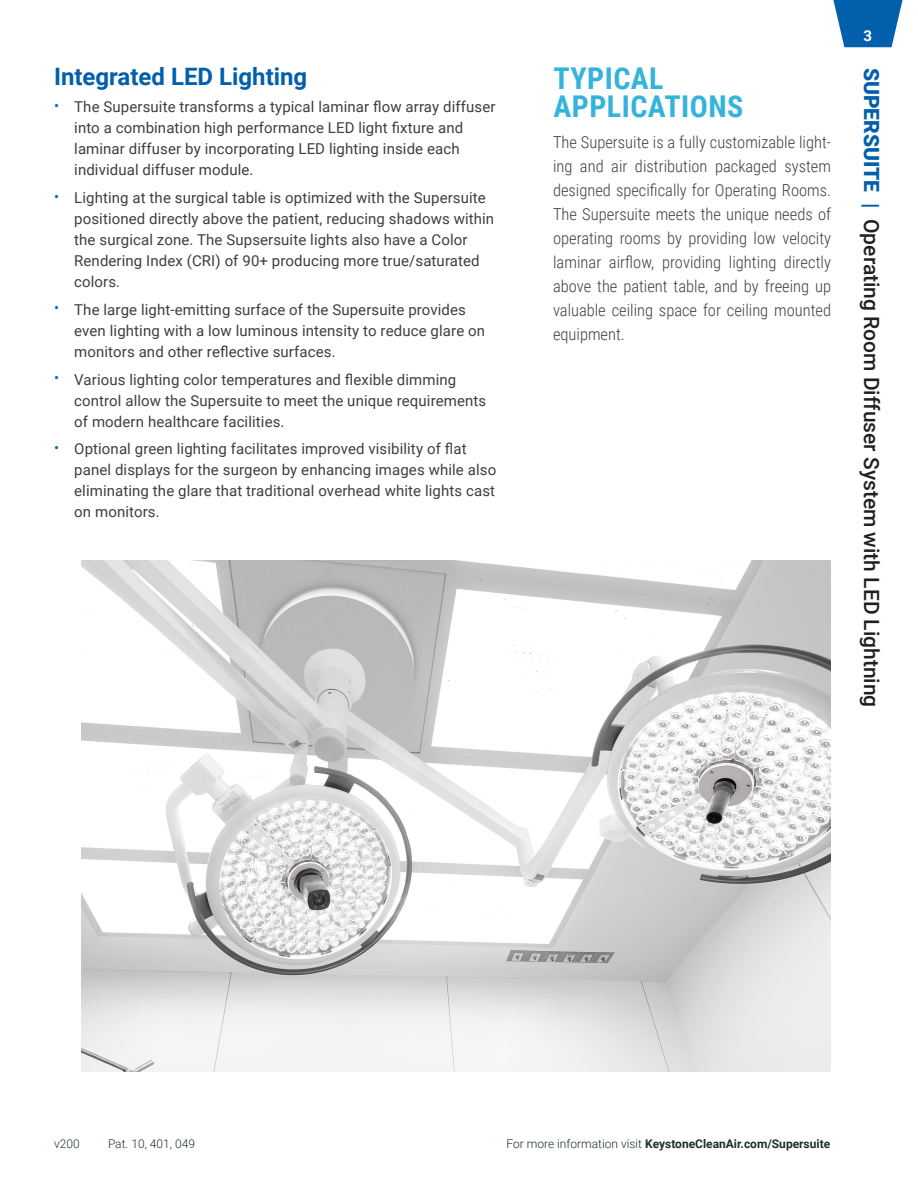
<style>
.page{position:relative;width:918px;height:1188px;background:#fff}
.page>*{position:absolute;margin:0;border:0;box-sizing:border-box;transform-origin:0 0}
.Sidebar_-_H1{font:700 30px/28.5px "Roboto Condensed";letter-spacing:.015em;color:#35b4db}
.t1{font:700 24px "Roboto";color:#015fab}
.t2{font:500 21px "Roboto";color:#231f20}
.Sidebar_-_Body_1{font:300 16.5px/24px "Roboto Condensed";color:#3e3e3f;text-align:justify}
.t3{font:15px/21px "Roboto";letter-spacing:.005em;color:#3e3e3f}
.t4{font:700 15px "Roboto";color:#fff}
.t5{font:700 12px "Roboto";color:#1b3030}
.t6{font:300 12px "Roboto";color:#1b3030}
.s1{color:#0d69b2}
.s2{font-weight:900;color:#015fab}
.s3{font-weight:300}
</style>
<div class="page">
<img style="left:81px;top:561px;width:750px;height:510px">
<svg style="left:833px;top:0;width:70px;height:47px"></svg>
<h1 class="t1" style="left:54px;top:59px;width:255px">Integrated LED Lighting</h1>
<p class="t3" style="left:74px;top:96px;width:423px;text-indent:-20px"><span class="s1">•</span> The Supersuite transforms a typical laminar flow array diffuser into a combination high performance LED light fixture and laminar diffuser by incorporating LED lighting inside each individual diffuser module.</p>
<p class="t3" style="left:74px;top:187px;width:422px;text-indent:-20px"><span class="s1">•</span> Lighting at the surgical table is optimized with the Supersuite positioned directly above the patient, reducing shadows within the surgical zone. The Supsersuite lights also have a Color Rendering Index (CRI) of 90+ producing more true/saturated colors.</p>
<p class="t3" style="left:74px;top:298px;width:412px;text-indent:-20px"><span class="s1">•</span> The large light-emitting surface of the Supersuite provides even lighting with a low luminous intensity to reduce glare on monitors and other reflective surfaces.</p>
<p class="t3" style="left:74px;top:368px;width:414px;text-indent:-20px"><span class="s1">•</span> Various lighting color temperatures and flexible dimming control allow the Supersuite to meet the unique requirements of modern healthcare facilities.</p>
<p class="t3" style="left:74px;top:438px;width:423px;text-indent:-20px"><span class="s1">•</span> Optional green lighting facilitates improved visibility of flat panel displays for the surgeon by enhancing images while also eliminating the glare that traditional overhead white lights cast on monitors.</p>
<p class="Sidebar_-_H1" style="left:554px;top:63px;width:191px">TYPICAL<br>APPLICATIONS</p>
<p class="Sidebar_-_Body_1" style="left:553px;top:130px;width:280px">The Supersuite is a fully customizable light&shy;ing and air distribution packaged system designed specifically for Operating Rooms.<br>The Supersuite meets the unique needs of operating rooms by providing low velocity laminar airflow, providing lighting directly above the patient table, and by freeing up valuable ceiling space for ceiling mounted equipment.</p>
<p class="t4" style="left:864px;top:25px;width:10px">3</p>
<h3 class="t2" style="left:886px;top:68px;width:641px;rotate:90deg"><span class="s2">SUPERSUITE |</span> Operating Room Diffuser System with LED Lightning</h3>
<p class="t6" style="left:54px;top:1135px;width:27px">v200</p>
<p class="t6" style="left:108px;top:1135px;width:88px">Pat. 10, 401, 049</p>
<p class="t5" style="left:506px;top:1135px;width:325px"><span class="s3">For more information visit</span> KeystoneCleanAir.com/Supersuite</p>
</div>
